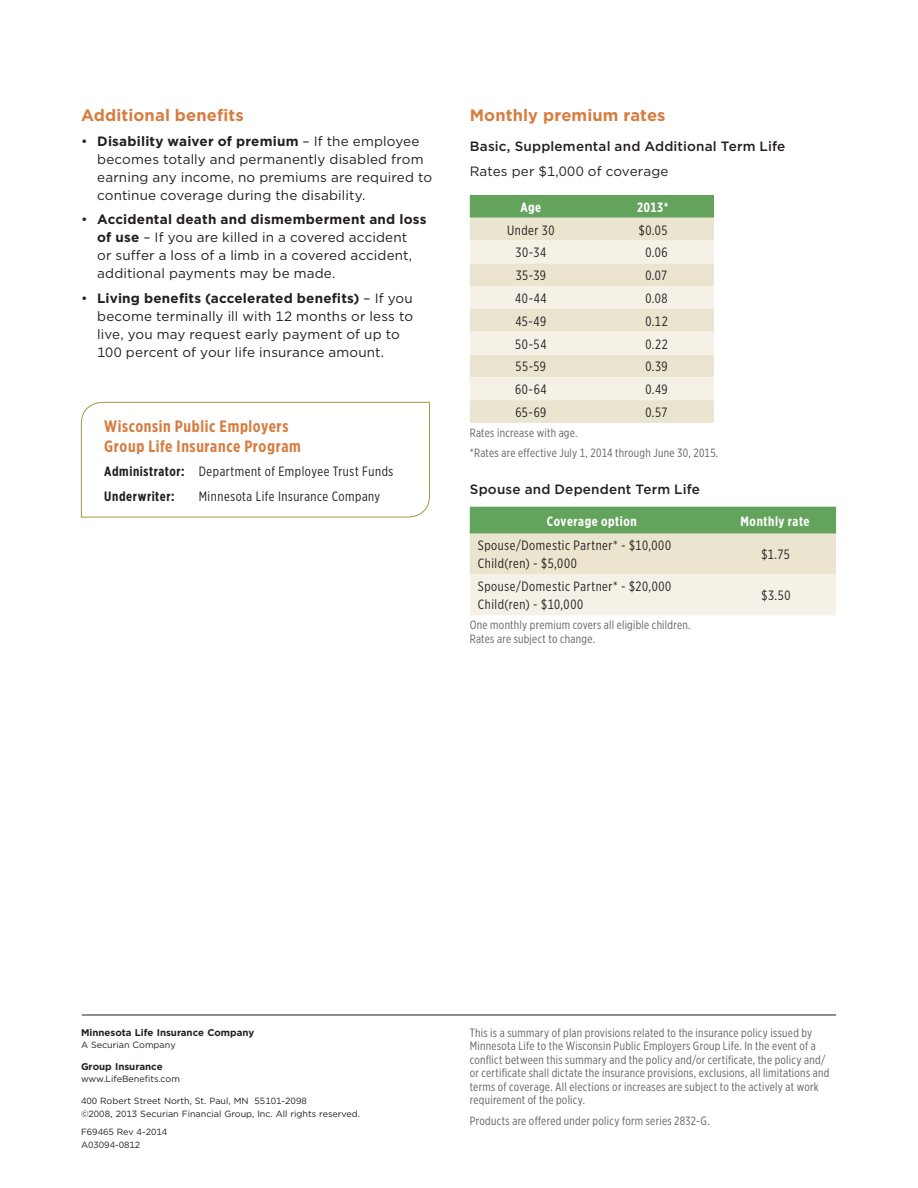
<style>
.page{position:relative;width:918px;height:1188px;background:#fff}
.page>*{position:absolute;margin:0;border:0;box-sizing:border-box;transform-origin:0 0}
.Narrow_subhead_11_13{font:700 16.5px/19.5px "Gotham X Narrow";letter-spacing:.035em;color:#d67d41}
.Subhead_11_13{font:700 16.5px "Gotham";letter-spacing:.01em;color:#d67d41}
.Body_9_12{font:13.5px/18px "Gotham";letter-spacing:.01em;color:#231f20}
.Narrow_body_9_12{font:13.5px/18px "Gotham X Narrow";letter-spacing:.04em;color:#231f20}
.Sub-subhead_9_13{font:500 13.5px "Gotham";letter-spacing:.015em;color:#231f20}
.Narrow_body_9_12-2{font:700 13.5px "Gotham X Narrow";letter-spacing:.04em;color:#fff}
.Narrow_body_9_12-3{font:700 13.5px "Gotham X Narrow";letter-spacing:.045em;color:#231f20}
.Foot_Disclosure_Sour{font:12px/13.5px "Gotham X Narrow";letter-spacing:.025em;color:#636366}
.www_com{font:700 9.75px "Gotham";color:#231f20}
.www_com-2{font:9px/12.8px "Gotham";color:#231f20}
.s1{font-weight:700}
</style>
<div class="page">
<hr style="left:82px;top:1015px;width:754px;height:1px;background:#231f20">
<div style="left:470px;top:195px;width:244px;height:23px;background:#63a35c"></div>
<div style="left:470px;top:218px;width:244px;height:205px;background:#ebe5cf"></div>
<svg style="left:470px;top:241px;width:244px;height:159px;background:#f0ebdc"></svg>
<svg style="left:470px;top:507px;width:366px;height:108px;background:#cdd9bb"></svg>
<svg style="left:81px;top:402px;width:349px;height:116px"></svg>
<p class="Subhead_11_13" style="left:81px;top:104px;width:164px">Additional benefits</p>
<p class="Body_9_12" style="left:97px;top:132px;width:336px;text-indent:-16px">• <span class="s1">Disability waiver of premium</span> – If the employee becomes totally and permanently disabled from earning any income, no premiums are required to continue coverage during the disability.</p>
<p class="Body_9_12" style="left:97px;top:210px;width:331px;text-indent:-16px">• <span class="s1">Accidental death and dismemberment and loss of use</span> – If you are killed in a covered accident<br>or suffer a loss of a limb in a covered accident, additional payments may be made.</p>
<p class="Body_9_12" style="left:97px;top:289px;width:317px;text-indent:-16px">• <span class="s1">Living benefits (accelerated benefits)</span> – If you become terminally ill with 12 months or less to live, you may request early payment of up to 100 percent of your life insurance amount.</p>
<p class="Narrow_subhead_11_13" style="left:104px;top:416px;width:198px">Wisconsin Public Employers<br>Group Life Insurance Program</p>
<p class="Narrow_body_9_12" style="left:104px;top:462px;width:291px"><span class="s1">Administrator:</span> Department of Employee Trust Funds</p>
<p class="Narrow_body_9_12-3" style="left:104px;top:487px;width:72px">Underwriter:</p>
<p class="Narrow_body_9_12" style="left:199px;top:487px;width:183px">Minnesota Life Insurance Company</p>
<p class="Subhead_11_13" style="left:470px;top:104px;width:197px">Monthly premium rates</p>
<p class="Sub-subhead_9_13" style="left:470px;top:138px;width:317px">Basic, Supplemental and Additional Term Life</p>
<p class="Body_9_12" style="left:470px;top:162px;width:200px">Rates per $1,000 of coverage</p>
<p class="Narrow_body_9_12-2" style="left:520px;top:199px;width:22px">Age</p>
<p class="Narrow_body_9_12-2" style="left:637px;top:199px;width:33px">2013*</p>
<p class="Narrow_body_9_12" style="left:507px;top:221px;width:49px">Under 30</p>
<p class="Narrow_body_9_12" style="left:639px;top:221px;width:30px">$0.05</p>
<p class="Narrow_body_9_12" style="left:515px;top:243px;width:32px">30-34</p>
<p class="Narrow_body_9_12" style="left:645px;top:243px;width:24px">0.06</p>
<p class="Narrow_body_9_12" style="left:516px;top:266px;width:32px">35-39</p>
<p class="Narrow_body_9_12" style="left:645px;top:266px;width:23px">0.07</p>
<p class="Narrow_body_9_12" style="left:515px;top:289px;width:33px">40-44</p>
<p class="Narrow_body_9_12" style="left:645px;top:289px;width:24px">0.08</p>
<p class="Narrow_body_9_12" style="left:516px;top:312px;width:32px">45-49</p>
<p class="Narrow_body_9_12" style="left:645px;top:312px;width:24px">0.12</p>
<p class="Narrow_body_9_12" style="left:515px;top:335px;width:33px">50-54</p>
<p class="Narrow_body_9_12" style="left:645px;top:335px;width:24px">0.22</p>
<p class="Narrow_body_9_12" style="left:516px;top:357px;width:32px">55-59</p>
<p class="Narrow_body_9_12" style="left:645px;top:357px;width:24px">0.39</p>
<p class="Narrow_body_9_12" style="left:515px;top:380px;width:33px">60-64</p>
<p class="Narrow_body_9_12" style="left:645px;top:380px;width:24px">0.49</p>
<p class="Narrow_body_9_12" style="left:515px;top:403px;width:32px">65-69</p>
<p class="Narrow_body_9_12" style="left:645px;top:403px;width:24px">0.57</p>
<p class="Foot_Disclosure_Sour" style="left:470px;top:426px;width:109px">Rates increase with age.</p>
<p class="Foot_Disclosure_Sour" style="left:470px;top:446px;width:250px">*Rates are effective July 1, 2014 through June 30, 2015.</p>
<p class="Sub-subhead_9_13" style="left:470px;top:481px;width:232px">Spouse and Dependent Term Life</p>
<p class="Narrow_body_9_12-2" style="left:547px;top:513px;width:91px">Coverage option</p>
<p class="Narrow_body_9_12-2" style="left:741px;top:513px;width:71px">Monthly rate</p>
<p class="Narrow_body_9_12" style="left:478px;top:537px;width:195px">Spouse/Domestic Partner* - $10,000<br>Child(ren) - $5,000</p>
<p class="Narrow_body_9_12" style="left:761px;top:546px;width:30px">$1.75</p>
<p class="Narrow_body_9_12" style="left:478px;top:577px;width:195px">Spouse/Domestic Partner* - $20,000<br>Child(ren) - $10,000</p>
<p class="Narrow_body_9_12" style="left:762px;top:586px;width:30px">$3.50</p>
<p class="Foot_Disclosure_Sour" style="left:470px;top:618px;width:222px">One monthly premium covers all eligible children.<br>Rates are subject to change.</p>
<p class="www_com" style="left:81px;top:1026px;width:175px">Minnesota Life Insurance Company</p>
<p class="www_com-2" style="left:81px;top:1039px;width:96px">A Securian Company</p>
<p class="www_com" style="left:81px;top:1060px;width:83px">Group Insurance</p>
<p class="www_com-2" style="left:81px;top:1073px;width:101px">www.LifeBenefits.com</p>
<p class="www_com-2" style="left:81px;top:1094px;width:281px">400 Robert Street North, St. Paul, MN 55101-2098<br>©2008, 2013 Securian Financial Group, Inc. All rights reserved.</p>
<p class="www_com-2" style="left:81px;top:1125px;width:88px">F69465 Rev 4-2014<br>A03094-0812</p>
<p class="Foot_Disclosure_Sour" style="left:470px;top:1026px;width:361px">This is a summary of plan provisions related to the insurance policy issued by Minnesota Life to the Wisconsin Public Employers Group Life. In the event of a conflict between this summary and the policy and/or certificate, the policy and/ or certificate shall dictate the insurance provisions, exclusions, all limitations and terms of coverage. All elections or increases are subject to the actively at work requirement of the policy.</p>
<p class="Foot_Disclosure_Sour" style="left:470px;top:1113px;width:242px">Products are offered under policy form series 2832-G.</p>
</div>
